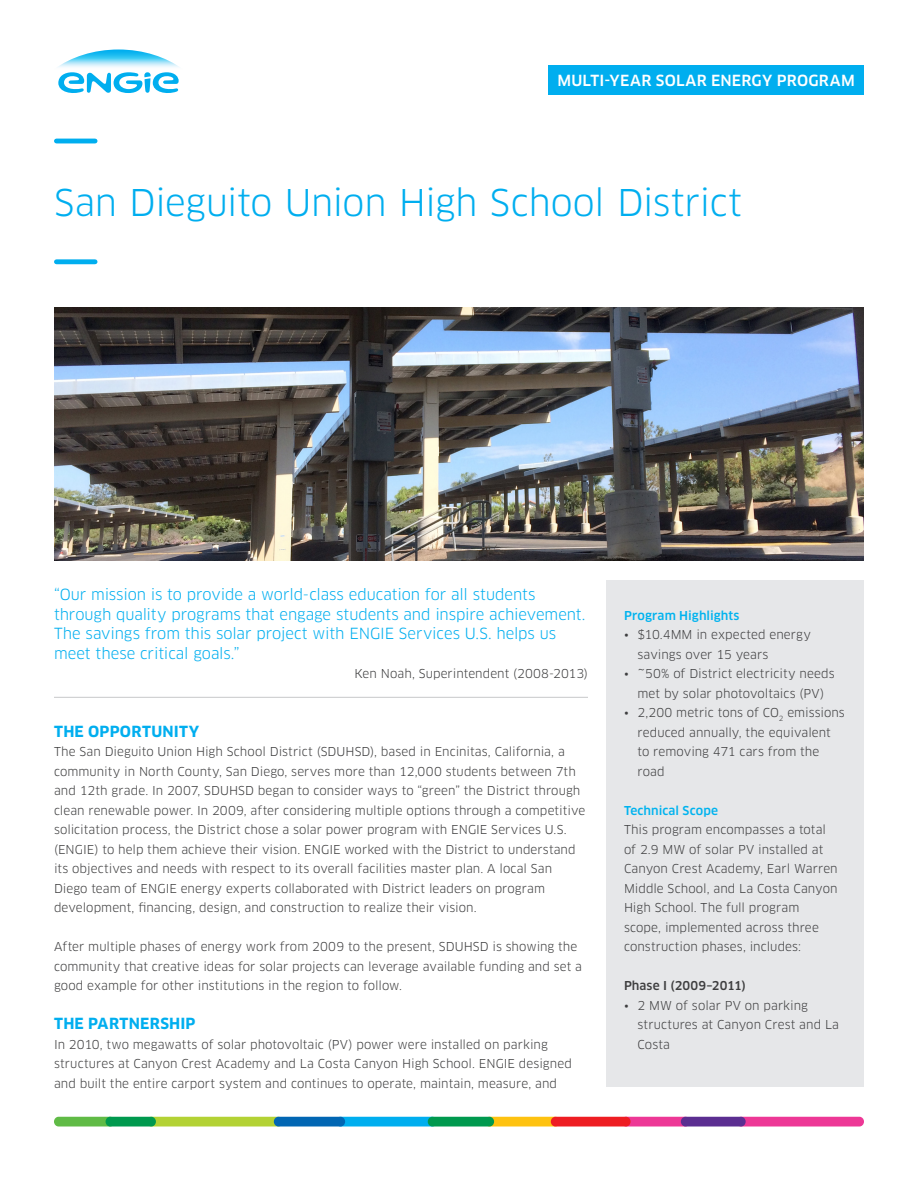
<style>
.page{position:relative;width:918px;height:1188px;background:#fff}
.page>*{position:absolute;margin:0;border:0;box-sizing:border-box;transform-origin:0 0}
.t1{font:36px "Clan OT";letter-spacing:-.015em;color:#00aeef}
.t2{font:15px/19.5px "Clan OT";letter-spacing:-.005em;color:#00aeef}
.t3{font:700 15px "Clan OT";letter-spacing:.015em;color:#00aeef}
.t4{font:500 15px "Clan OT";letter-spacing:.015em;color:#fff}
.Body{font:12px/19.5px "Clan OT";letter-spacing:.005em;color:#3e3e3f}
.Sidebar_Bullets{font:12px/19.5px "Clan OT";letter-spacing:.005em;color:#3e3e3f}
.t5{font:500 12px "Clan OT";letter-spacing:.01em;color:#00b3ef}
.Sidebar_Bullets-2{font:500 12px "Clan OT";letter-spacing:.005em;color:#3e3e3f}
</style>
<div class="page">
<svg style="left:58px;top:50px;width:121px;height:43px"></svg>
<img style="left:54px;top:308px;width:810px;height:253px">
<hr style="left:56px;top:139px;width:39px;height:4px;background:#00aeef">
<div style="left:56px;top:259px;width:39px;height:5px;background:#00aeef"></div>
<div style="left:606px;top:580px;width:258px;height:508px;background:#e6e7e9"></div>
<div style="left:736px;top:1117px;width:128px;height:9px;background:#ed3896;border-radius:5px"></div>
<div style="left:621px;top:1117px;width:69px;height:9px;background:#ed3896;border-radius:5px"></div>
<div style="left:485px;top:1117px;width:75px;height:9px;background:#fec210;border-radius:5px"></div>
<div style="left:551px;top:1117px;width:80px;height:9px;background:#ee1d23;border-radius:5px"></div>
<div style="left:336px;top:1117px;width:101px;height:9px;background:#00aeef;border-radius:5px"></div>
<div style="left:147px;top:1117px;width:136px;height:9px;background:#b3d234;border-radius:5px"></div>
<div style="left:54px;top:1117px;width:61px;height:9px;background:#60bb46;border-radius:5px"></div>
<div style="left:428px;top:1117px;width:66px;height:9px;background:#00994e;border-radius:5px"></div>
<div style="left:274px;top:1117px;width:71px;height:9px;background:#0166b3;border-radius:5px"></div>
<div style="left:106px;top:1117px;width:50px;height:9px;background:#00994e;border-radius:5px"></div>
<div style="left:681px;top:1117px;width:65px;height:9px;background:#5b2e91;border-radius:5px"></div>
<div style="left:548px;top:65px;width:316px;height:30px;background:#00aeef"></div>
<hr style="left:54px;top:697px;width:534px;height:1px;background:#c7c8ca">
<p class="t4" style="left:557px;top:72px;width:299px">MULTI-YEAR SOLAR ENERGY PROGRAM</p>
<h1 class="t1" style="left:54px;top:181px;width:690px">San Dieguito Union High School District</h1>
<p class="t2" style="left:54px;top:585px;width:533px">“Our mission is to provide a world-class education for all students through quality programs that engage students and inspire achievement.<br>The savings from this solar project with ENGIE Services U.S. helps us meet these critical goals.”</p>
<p class="Body" style="left:354px;top:664px;width:235px">Ken Noah, Superintendent (2008-2013)</p>
<h2 class="t3" style="left:54px;top:722px;width:147px">THE OPPORTUNITY</h2>
<p class="Body" style="left:54px;top:742px;width:533px">The San Dieguito Union High School District (SDUHSD), based in Encinitas, California, a community in North County, San Diego, serves more than 12,000 students between 7th and 12th grade. In 2007, SDUHSD began to consider ways to “green” the District through clean renewable power. In 2009, after considering multiple options through a competitive solicitation process, the District chose a solar power program with ENGIE Services U.S. (ENGIE) to help them achieve their vision. ENGIE worked with the District to understand its objectives and needs with respect to its overall facilities master plan. A local San Diego team of ENGIE energy experts collaborated with District leaders on program development, financing, design, and construction to realize their vision.</p>
<p class="Body" style="left:54px;top:937px;width:530px">After multiple phases of energy work from 2009 to the present, SDUHSD is showing the community that creative ideas for solar projects can leverage available funding and set a good example for other institutions in the region to follow.</p>
<h2 class="t3" style="left:54px;top:1015px;width:143px">THE PARTNERSHIP</h2>
<p class="Body" style="left:54px;top:1034px;width:519px">In 2010, two megawatts of solar photovoltaic (PV) power were installed on parking structures at Canyon Crest Academy and La Costa Canyon High School. ENGIE designed and built the entire carport system and continues to operate, maintain, measure, and</p>
<h3 class="t5" style="left:624px;top:608px;width:117px">Program Highlights</h3>
<p class="Body" style="left:638px;top:625px;width:175px;text-indent:-14px">• $10.4MM in expected energy savings over 15 years</p>
<p class="Body" style="left:624px;top:664px;width:212px;text-align:center">• ~50% of District electricity needs met by solar photovoltaics (PV)</p>
<p class="Body" style="left:638px;top:703px;width:209px;text-indent:-14px">• 2,200 metric tons of CO<sub>2</sub> emissions reduced annually, the equivalent to removing 471 cars from the road</p>
<h3 class="t5" style="left:624px;top:803px;width:96px">Technical Scope</h3>
<p class="Sidebar_Bullets" style="left:624px;top:820px;width:215px">This program encompasses a total of 2.9 MW of solar PV installed at<br>Canyon Crest Academy, Earl Warren<br>Middle School, and La Costa Canyon<br>High School. The full program scope, implemented across three construction phases, includes:</p>
<p class="Sidebar_Bullets-2" style="left:624px;top:979px;width:123px">Phase I (2009–2011)</p>
<p class="Body" style="left:638px;top:995px;width:203px;text-indent:-14px">• 2 MW of solar PV on parking structures at Canyon Crest and La<br>Costa</p>
</div>
